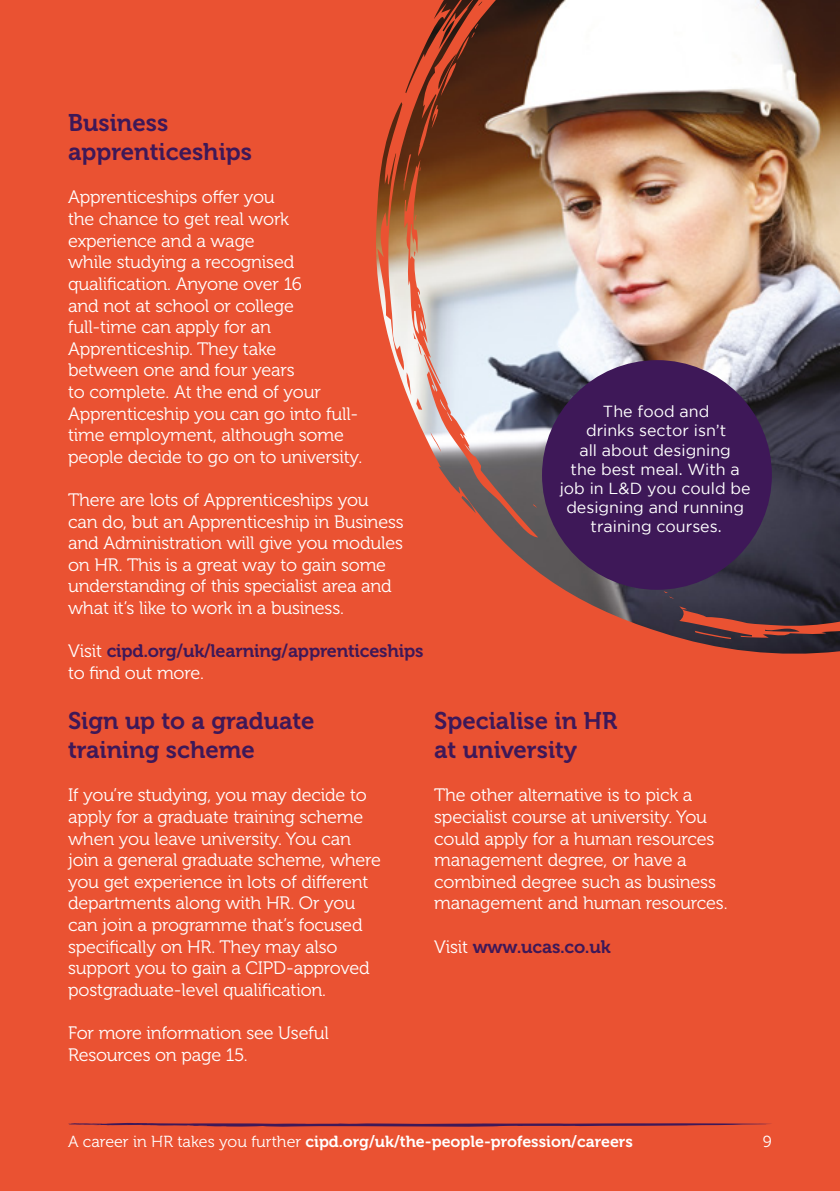
<style>
.page{position:relative;width:840px;height:1191px;background:#fff}
.page>*{position:absolute;margin:0;border:0;box-sizing:border-box;transform-origin:0 0}
.t1{font:24px/28.8px "Museo 700";color:#3e1858}
.t2{font:18px/21.6px "Museo 300";letter-spacing:-.01em;color:#fff}
.t3{font:18px "Museo 700";letter-spacing:-.01em;color:#3e1858}
.t4{font:16px/19.2px "Gotham";color:#fff;text-align:center}
.t5{font:16px "Museo 700";color:#fff}
.t6{font:16px "Museo 300";color:#fff}
.s1{font-family:"Museo 300";color:#fff}
.s2{font-family:"Museo 300"}
</style>
<div class="page">
<div style="left:0;top:0;width:839px;height:1191px;background:#ea5232"></div>
<img style="left:376px;top:0;width:463px;height:654px">
<div style="left:541px;top:360px;width:230px;height:230px;background:#3e1858;border-radius:50%"></div>
<svg style="left:68px;top:1123px;width:704px;height:4px"></svg>
<h1 class="t1" style="left:68px;top:109px;width:185px">Business apprenticeships</h1>
<p class="t2" style="left:68px;top:187px;width:295px">Apprenticeships offer you<br>the chance to get real work experience and a wage<br>while studying a recognised qualification. Anyone over 16<br>and not at school or college full-time can apply for an<br>Apprenticeship. They take<br>between one and four years<br>to complete. At the end of your<br>Apprenticeship you can go into full&shy;time employment, although some people decide to go on to university.</p>
<p class="t2" style="left:68px;top:489px;width:337px">There are lots of Apprenticeships you<br>can do, but an Apprenticeship in Business and Administration will give you modules on HR. This is a great way to gain some understanding of this specialist area and what it’s like to work in a business.</p>
<p class="t3" style="left:68px;top:641px;width:356px"><span class="s1">Visit</span> cipd.org/uk/learning/apprenticeships</p>
<p class="t2" style="left:68px;top:662px;width:137px">to find out more.</p>
<h1 class="t1" style="left:68px;top:707px;width:248px">Sign up to a graduate training scheme</h1>
<p class="t2" style="left:68px;top:784px;width:314px">If you’re studying, you may decide to apply for a graduate training scheme when you leave university. You can join a general graduate scheme, where you get experience in lots of different departments along with HR. Or you can join a programme that’s focused specifically on HR. They may also support you to gain a CIPD-approved postgraduate-level qualification.</p>
<p class="t2" style="left:68px;top:1022px;width:262px">For more information see Useful<br>Resources on page 15.</p>
<p class="t4" style="left:559px;top:402px;width:192px">The food and<br>drinks sector isn’t<br>all about designing<br>the best meal. With a job in L&amp;D you could be designing and running training courses.</p>
<h1 class="t1" style="left:434px;top:707px;width:184px">Specialise in HR at university</h1>
<p class="t2" style="left:434px;top:784px;width:295px">The other alternative is to pick a specialist course at university. You could apply for a human resources management degree, or have a combined degree such as business management and human resources.</p>
<p class="t3" style="left:434px;top:936px;width:178px"><span class="s1">Visit</span> www.ucas.co.uk</p>
<p class="t5" style="left:68px;top:1132px;width:566px"><span class="s2">A career in HR takes you further</span> cipd.org/uk/the-people-profession/careers</p>
<p class="t6" style="left:762px;top:1132px;width:10px">9</p>
</div>
